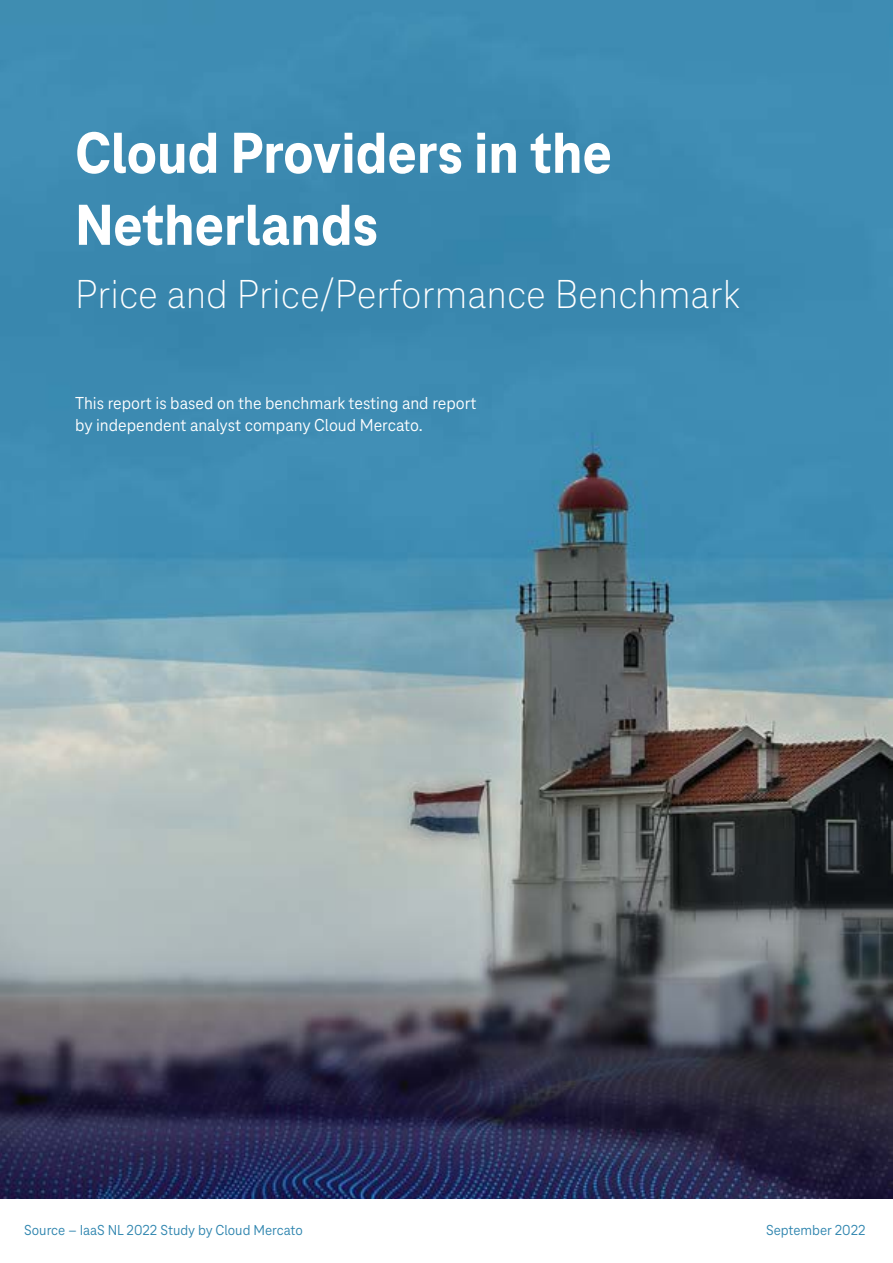
<style>
.page{position:relative;width:893px;height:1263px;background:#fff}
.page>*{position:absolute;margin:0;border:0;box-sizing:border-box;transform-origin:0 0}
.t1{font:800 60px/72px "Tele Neo";color:#fff}
.t2{font:100 42px "Tele Neo";color:#fff}
.t3{font:18px/21.6px "Tele Neo";color:#fff}
.t4{font:15px "Tele Neo";color:#2d84ae}
</style>
<div class="page">
<img style="left:0;top:0;width:893px;height:1199px">
<h1 class="t1" style="left:75px;top:118px;width:538px">Cloud Providers in the<br>Netherlands</h1>
<h2 class="t2" style="left:75px;top:271px;width:666px">Price and Price/Performance Benchmark</h2>
<p class="t3" style="left:75px;top:392px;width:403px">This report is based on the benchmark testing and report by independent analyst company Cloud Mercato.</p>
<p class="t4" style="left:24px;top:1222px;width:280px">Source – IaaS NL 2022 Study by Cloud Mercato</p>
<p class="t4" style="left:766px;top:1222px;width:101px">September 2022</p>
</div>
